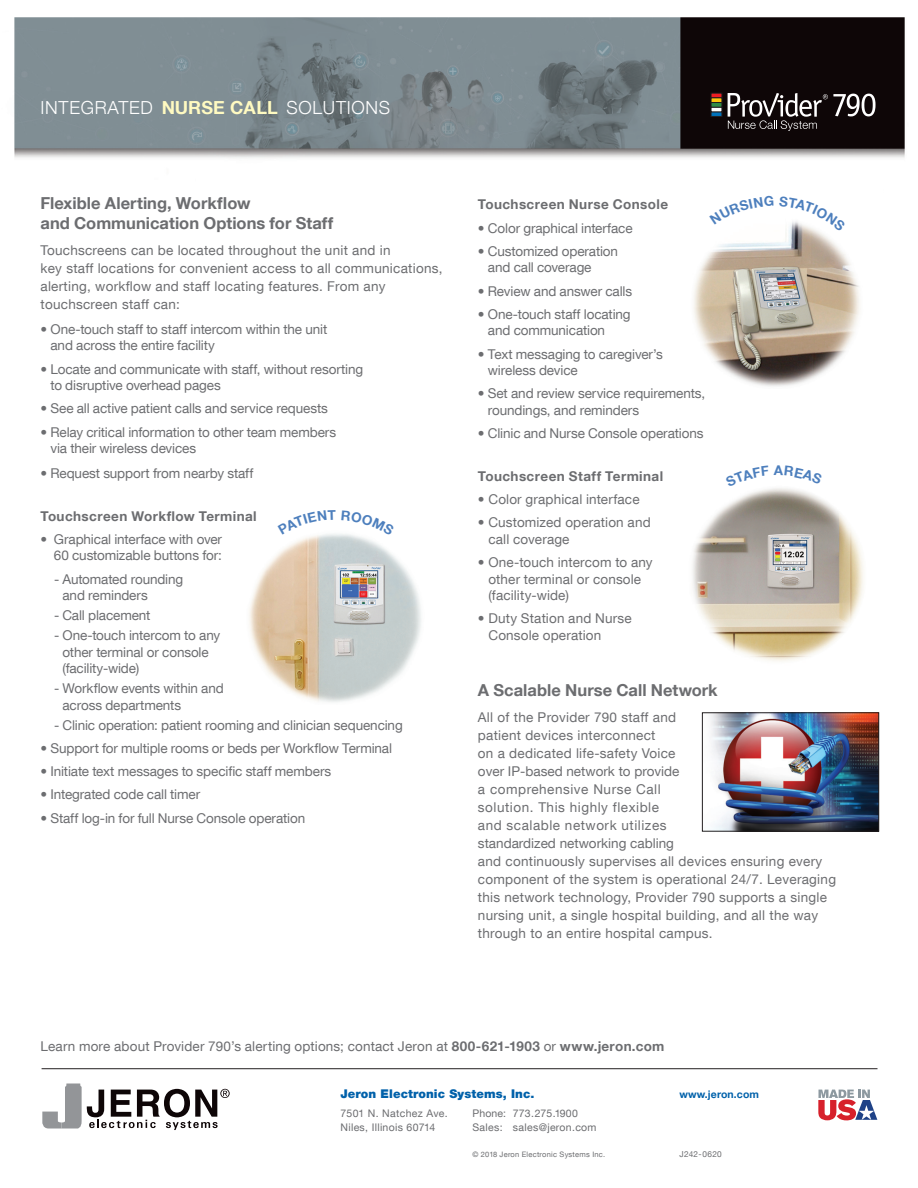
<style>
.page{position:relative;width:918px;height:1188px;background:#fff}
.page>*{position:absolute;margin:0;border:0;box-sizing:border-box;transform-origin:0 0}
.t1{font:300 18px "Helvetica Neue LT Com";letter-spacing:.04em;color:#fff}
.Subhead{font:700 16.5px/19.5px "Helvetica Neue LT Com";color:#6c6d70}
.Intro_Text{font:13.5px/16.5px "Helvetica Neue LT Com";letter-spacing:-.01em;color:#6c6d70}
.Subhead-2{font:13.5px/18px "Helvetica Neue LT Com";letter-spacing:.02em;color:#6c6d70}
.Intro_Text-2{font:13.5px/16.5px "Helvetica Neue LT Com";letter-spacing:.01em;color:#6c6d70}
.Body_Copy{font:13.5px "Helvetica Neue LT Com";letter-spacing:.01em;color:#6c6d70}
.Intro_Text-3{font:700 13.5px "Helvetica Neue LT Com";letter-spacing:.03em;color:#6c6d70}
.t2{font:900 12px "Helvetica Neue LT Com";letter-spacing:.01em;color:#0161aa}
.t3{font:10.5px "Helvetica Neue LT Com";letter-spacing:.03em;color:#6c6d70}
.t4{font:10.5px "Helvetica Neue LT Com";letter-spacing:.01em;color:#6c6d70}
.t5{font:700 10.5px "Helvetica Neue LT Com";letter-spacing:.01em;color:#0161aa}
.t6{font:8.25px "Helvetica Neue LT Com";letter-spacing:.04em;color:#6c6d70}
.t7{font:7.5px "Helvetica Neue LT Com";letter-spacing:.03em;color:#6c6d70}
.s1{font-weight:700;color:#fffac1}
.s2{font-weight:700}
</style>
<div class="page">
<img style="left:14px;top:17px;width:891px;height:141px">
<div style="left:711px;top:93px;width:11px;height:5px;background:#ee1d23"></div>
<div style="left:711px;top:93px;width:11px;height:5px;border:1px solid #231f20"></div>
<hr style="left:711px;top:112px;width:11px;height:4px;background:#0072bc">
<div style="left:711px;top:112px;width:11px;height:5px;border:1px solid #231f20"></div>
<div style="left:711px;top:107px;width:11px;height:5px;background:#fff"></div>
<div style="left:711px;top:107px;width:11px;height:5px;border:1px solid #231f20"></div>
<hr style="left:711px;top:103px;width:11px;height:4px;background:#2f8b46">
<div style="left:711px;top:102px;width:11px;height:5px;border:1px solid #231f20"></div>
<div style="left:711px;top:98px;width:11px;height:5px;background:#fec50d"></div>
<div style="left:711px;top:98px;width:11px;height:5px;border:1px solid #231f20"></div>
<svg style="left:728px;top:93px;width:148px;height:38px;background:#423c3c"></svg>
<svg style="left:818px;top:1090px;width:59px;height:30px"></svg>
<hr style="left:42px;top:1068px;width:836px;height:1px;background:#231f20">
<svg style="left:42px;top:1083px;width:188px;height:47px"></svg>
<img style="left:693px;top:231px;width:167px;height:156px">
<img style="left:249px;top:536px;width:172px;height:166px">
<img style="left:692px;top:488px;width:171px;height:173px">
<img style="left:710px;top:714px;width:167px;height:116px">
<div style="left:702px;top:712px;width:177px;height:120px;border:1px solid #231f20"></div>
<svg style="left:789px;top:221px;width:28px;height:10px"></svg>
<svg style="left:317px;top:534px;width:37px;height:2px"></svg>
<p class="t1" style="left:40px;top:97px;width:351px">INTEGRATED <span class="s1">NURSE CALL</span> SOLUTIONS</p>
<p class="Subhead" style="left:40px;top:193px;width:294px">Flexible Alerting, Workflow<br>and Communication Options for Staff</p>
<p class="Subhead-2" style="left:40px;top:241px;width:404px">Touchscreens can be located throughout the unit and in<br>key staff locations for convenient access to all communications, alerting, workflow and staff locating features. From any touchscreen staff can:</p>
<p class="Intro_Text" style="left:50px;top:321px;width:278px;text-indent:-10px">• One-touch staff to staff intercom within the unit and across the entire facility</p>
<p class="Intro_Text" style="left:50px;top:360px;width:314px;text-indent:-10px">• Locate and communicate with staff, without resorting to disruptive overhead pages</p>
<p class="Intro_Text" style="left:40px;top:400px;width:289px">• See all active patient calls and service requests</p>
<p class="Intro_Text" style="left:50px;top:423px;width:287px;text-indent:-10px">• Relay critical information to other team members via their wireless devices</p>
<p class="Intro_Text" style="left:40px;top:465px;width:214px">• Request support from nearby staff</p>
<p class="Intro_Text-3" style="left:40px;top:507px;width:218px">Touchscreen Workflow Terminal</p>
<p class="Intro_Text" style="left:40px;top:531px;width:183px;text-align:right">• Graphical interface with over<br>60 customizable buttons for:</p>
<p class="Intro_Text" style="left:62px;top:570px;width:122px;text-indent:-8px">- Automated rounding and reminders</p>
<p class="Intro_Text" style="left:54px;top:607px;width:98px">- Call placement</p>
<p class="Intro_Text" style="left:62px;top:627px;width:159px;text-indent:-8px">- One-touch intercom to any other terminal or console (facility-wide)</p>
<p class="Intro_Text" style="left:62px;top:680px;width:163px;text-indent:-8px">- Workflow events within and across departments</p>
<p class="Intro_Text" style="left:54px;top:716px;width:350px">- Clinic operation: patient rooming and clinician sequencing</p>
<p class="Intro_Text" style="left:40px;top:740px;width:353px">• Support for multiple rooms or beds per Workflow Terminal</p>
<p class="Intro_Text" style="left:40px;top:763px;width:292px">• Initiate text messages to specific staff members</p>
<p class="Intro_Text" style="left:40px;top:786px;width:161px">• Integrated code call timer</p>
<p class="Intro_Text" style="left:40px;top:809px;width:266px">• Staff log-in for full Nurse Console operation</p>
<p class="Intro_Text-3" style="left:478px;top:196px;width:192px">Touchscreen Nurse Console</p>
<p class="Intro_Text" style="left:478px;top:219px;width:156px">• Color graphical interface</p>
<p class="Intro_Text" style="left:488px;top:243px;width:132px;text-indent:-10px">• Customized operation and call coverage</p>
<p class="Intro_Text" style="left:478px;top:282px;width:156px">• Review and answer calls</p>
<p class="Intro_Text" style="left:488px;top:306px;width:144px;text-indent:-10px">• One-touch staff locating and communication</p>
<p class="Intro_Text" style="left:488px;top:345px;width:176px;text-indent:-10px">• Text messaging to caregiver’s wireless device</p>
<p class="Intro_Text" style="left:488px;top:385px;width:219px;text-indent:-10px">• Set and review service requirements, roundings, and reminders</p>
<p class="Intro_Text" style="left:478px;top:425px;width:227px">• Clinic and Nurse Console operations</p>
<p class="Intro_Text-3" style="left:478px;top:468px;width:187px">Touchscreen Staff Terminal</p>
<p class="Intro_Text-2" style="left:478px;top:491px;width:163px">• Color graphical interface</p>
<p class="Intro_Text-2" style="left:488px;top:514px;width:164px;text-indent:-11px">• Customized operation and call coverage</p>
<p class="Intro_Text-2" style="left:488px;top:554px;width:166px;text-indent:-11px">• One-touch intercom to any other terminal or console (facility-wide)</p>
<p class="Intro_Text-2" style="left:488px;top:610px;width:145px;text-indent:-11px">• Duty Station and Nurse<br>Console operation</p>
<p class="Subhead" style="left:478px;top:680px;width:241px">A Scalable Nurse Call Network</p>
<p class="Subhead-2" style="left:478px;top:708px;width:360px">All of the Provider 790 staff and<br>patient devices interconnect<br>on a dedicated life-safety Voice<br>over IP-based network to provide<br>a comprehensive Nurse Call<br>solution. This highly flexible<br>and scalable network utilizes<br>standardized networking cabling<br>and continuously supervises all devices ensuring every component of the system is operational 24/7. Leveraging this network technology, Provider 790 supports a single nursing unit, a single hospital building, and all the way through to an entire hospital campus.</p>
<p class="Body_Copy" style="left:40px;top:1038px;width:625px">Learn more about Provider 790’s alerting options; contact Jeron at <span class="s2">800-621-1903</span> or <span class="s2">www.jeron.com</span></p>
<p class="t2" style="left:340px;top:1086px;width:195px">Jeron Electronic Systems, Inc.</p>
<p class="t5" style="left:680px;top:1087px;width:81px">www.jeron.com</p>
<p class="t3" style="left:340px;top:1106px;width:109px">7501 N. Natchez Ave.</p>
<p class="t4" style="left:472px;top:1106px;width:107px">Phone: 773.275.1900</p>
<p class="t3" style="left:340px;top:1121px;width:96px">Niles, Illinois 60714</p>
<p class="t3" style="left:472px;top:1121px;width:126px">Sales: sales@jeron.com</p>
<p class="t7" style="left:472px;top:1150px;width:134px">© 2018 Jeron Electronic Systems Inc.</p>
<p class="t6" style="left:680px;top:1149px;width:44px">J242-0620</p>
</div>
